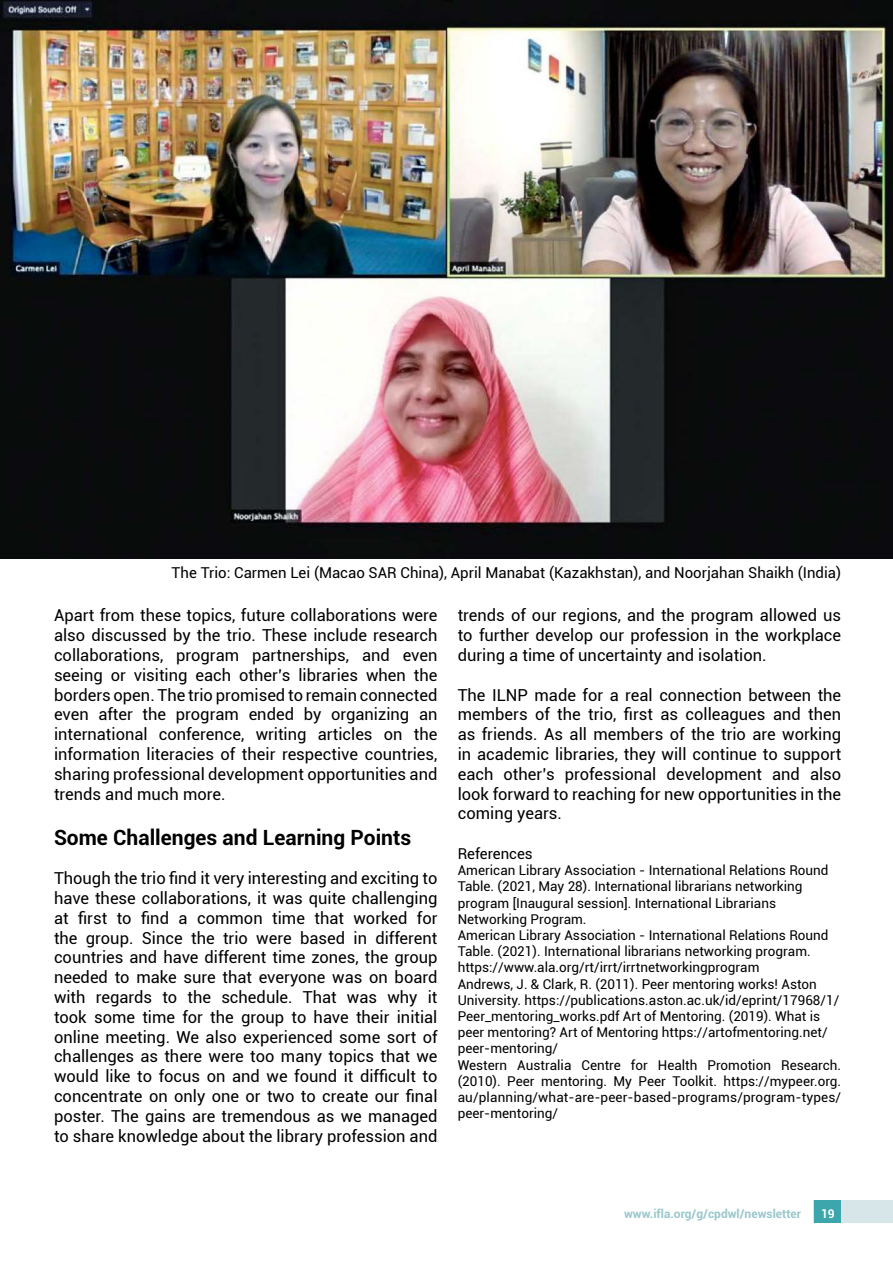
<style>
.page{position:relative;width:893px;height:1263px;background:#fff}
.page>*{position:absolute;margin:0;border:0;box-sizing:border-box;transform-origin:0 0}
.t1{font:700 21px "Roboto";color:#000}
.t2{font:16.5px/19.8px "Roboto";color:#000;text-align:justify}
.t3{font:15px "Roboto";color:#000}
.t4{font:13.5px/16.2px "Roboto";color:#000}
.t5{font:700 12px "Roboto";color:#9bc7cc}
.t6{font:700 12px "Roboto";color:#fff}
</style>
<div class="page">
<div style="left:814px;top:1200px;width:79px;height:23px;background:#d7e6e8"></div>
<div style="left:814px;top:1200px;width:27px;height:23px;background:#3ca6ac"></div>
<img style="left:1px;top:0;width:891px;height:559px">
<p class="t3" style="left:172px;top:562px;width:671px">The Trio: Carmen Lei (Macao SAR China), April Manabat (Kazakhstan), and Noorjahan Shaikh (India)</p>
<p class="t2" style="left:54px;top:605px;width:385px">Apart from these topics, future collaborations were also discussed by the trio. These include research collaborations, program partnerships, and even seeing or visiting each other’s libraries when the borders open. The trio promised to remain connected even after the program ended by organizing an international conference, writing articles on the information literacies of their respective countries, sharing professional development opportunities and trends and much more.</p>
<p class="t1" style="left:54px;top:822px;width:359px">Some Challenges and Learning Points</p>
<p class="t2" style="left:54px;top:868px;width:385px">Though the trio find it very interesting and exciting to have these collaborations, it was quite challenging at first to find a common time that worked for the group. Since the trio were based in different countries and have different time zones, the group needed to make sure that everyone was on board with regards to the schedule. That was why it took some time for the group to have their initial online meeting. We also experienced some sort of challenges as there were too many topics that we would like to focus on and we found it difficult to concentrate on only one or two to create our final poster. The gains are tremendous as we managed to share knowledge about the library profession and</p>
<p class="t2" style="left:458px;top:605px;width:385px">trends of our regions, and the program allowed us to further develop our profession in the workplace during a time of uncertainty and isolation.</p>
<p class="t2" style="left:458px;top:684px;width:385px">The ILNP made for a real connection between the members of the trio, first as colleagues and then as friends. As all members of the trio are working in academic libraries, they will continue to support each other’s professional development and also look forward to reaching for new opportunities in the coming years.</p>
<p class="t3" style="left:458px;top:843px;width:77px">References</p>
<p class="t4" style="left:458px;top:862px;width:385px">American Library Association - International Relations Round Table. (2021, May 28). International librarians networking program [Inaugural session]. International Librarians Networking Program.<br>American Library Association - International Relations Round Table. (2021). International librarians networking program. https://www.ala.org/rt/irrt/irrtnetworkingprogram<br>Andrews, J. &amp; Clark, R. (2011). Peer mentoring works! Aston University. https://publications.aston.ac.uk/id/eprint/17968/1/ Peer_mentoring_works.pdf Art of Mentoring. (2019). What is peer mentoring? Art of Mentoring https://artofmentoring.net/ peer-mentoring/<br>Western Australia Centre for Health Promotion Research. (2010). Peer mentoring. My Peer Toolkit. https://mypeer.org. au/planning/what-are-peer-based-programs/program-types/ peer-mentoring/</p>
<p class="t5" style="left:624px;top:1205px;width:178px">www.ifla.org/g/cpdwl/newsletter</p>
<p class="t6" style="left:821px;top:1205px;width:15px">19</p>
</div>
